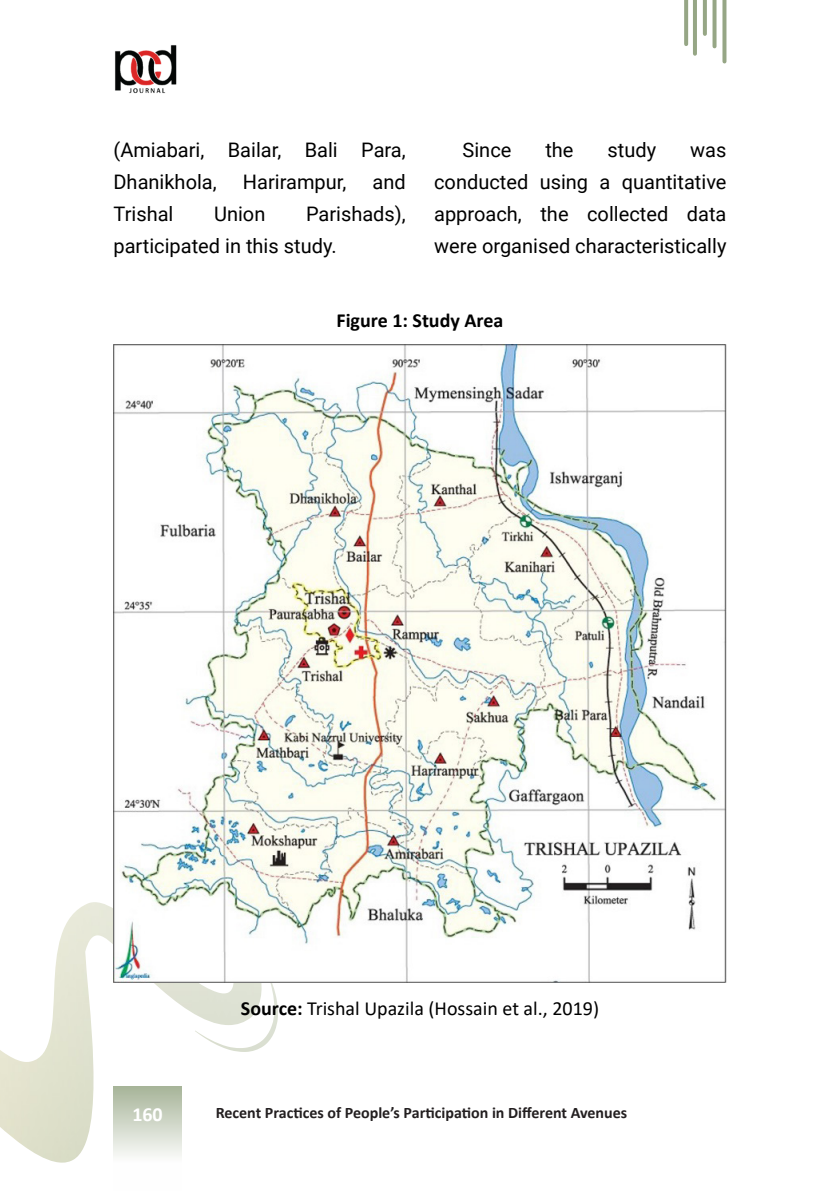
<style>
.page{position:relative;width:840px;height:1191px;background:#fff}
.page>*{position:absolute;margin:0;border:0;box-sizing:border-box;transform-origin:0 0}
.P_-_Utama{font:20px/32px "Roboto";color:#000}
.P_-_Source{font:20px "Calibri";color:#000}
.J_-_Figure___Tabel{font:700 20px "Calibri";color:#000}
.t1{font:700 20px "Calibri";color:#fff}
.t2{font:700 16px "Calibri";color:#231f20}
.s1{font-weight:700}
</style>
<div class="page">
<img style="left:0;top:902px;width:376px;height:260px">
<img style="left:195px;top:982px;width:83px;height:70px">
<svg style="left:722px;top:0;width:4px;height:61px"></svg>
<svg style="left:712px;top:0;width:4px;height:46px"></svg>
<svg style="left:702px;top:0;width:4px;height:34px"></svg>
<svg style="left:684px;top:0;width:3px;height:44px"></svg>
<svg style="left:693px;top:0;width:3px;height:54px"></svg>
<img style="left:115px;top:45px;width:62px;height:49px">
<img style="left:113px;top:344px;width:613px;height:638px">
<p class="P_-_Utama" style="left:113px;top:133px;width:293px">(Amiabari, Bailar, Bali Para,<br>Dhanikhola,</p>
<p class="P_-_Utama" style="left:243px;top:165px;width:105px">Harirampur,</p>
<p class="P_-_Utama" style="left:372px;top:165px;width:35px">and</p>
<p class="P_-_Utama" style="left:113px;top:197px;width:293px;text-indent:192px">Parishads), participated in this study.</p>
<p class="P_-_Utama" style="left:113px;top:197px;width:61px">Trishal</p>
<p class="P_-_Utama" style="left:214px;top:197px;width:53px">Union</p>
<p class="P_-_Utama" style="left:462px;top:133px;width:50px">Since</p>
<p class="P_-_Utama" style="left:545px;top:133px;width:30px">the</p>
<p class="P_-_Utama" style="left:607px;top:133px;width:50px">study</p>
<p class="P_-_Utama" style="left:434px;top:133px;width:293px;text-align:justify;text-indent:256px">was conducted using a quantitative approach, the collected data were organised characteristically</p>
<p class="J_-_Figure___Tabel" style="left:336px;top:306px;width:168px">Figure 1: Study Area</p>
<p class="P_-_Source" style="left:241px;top:994px;width:359px"><span class="s1">Source:</span> Trishal Upazila (Hossain et al., 2019)</p>
<p class="t1" style="left:132px;top:1100px;width:32px">160</p>
<p class="t2" style="left:215px;top:1101px;width:413px">Recent Practices of People’s Participation in Different Avenues</p>
</div>
